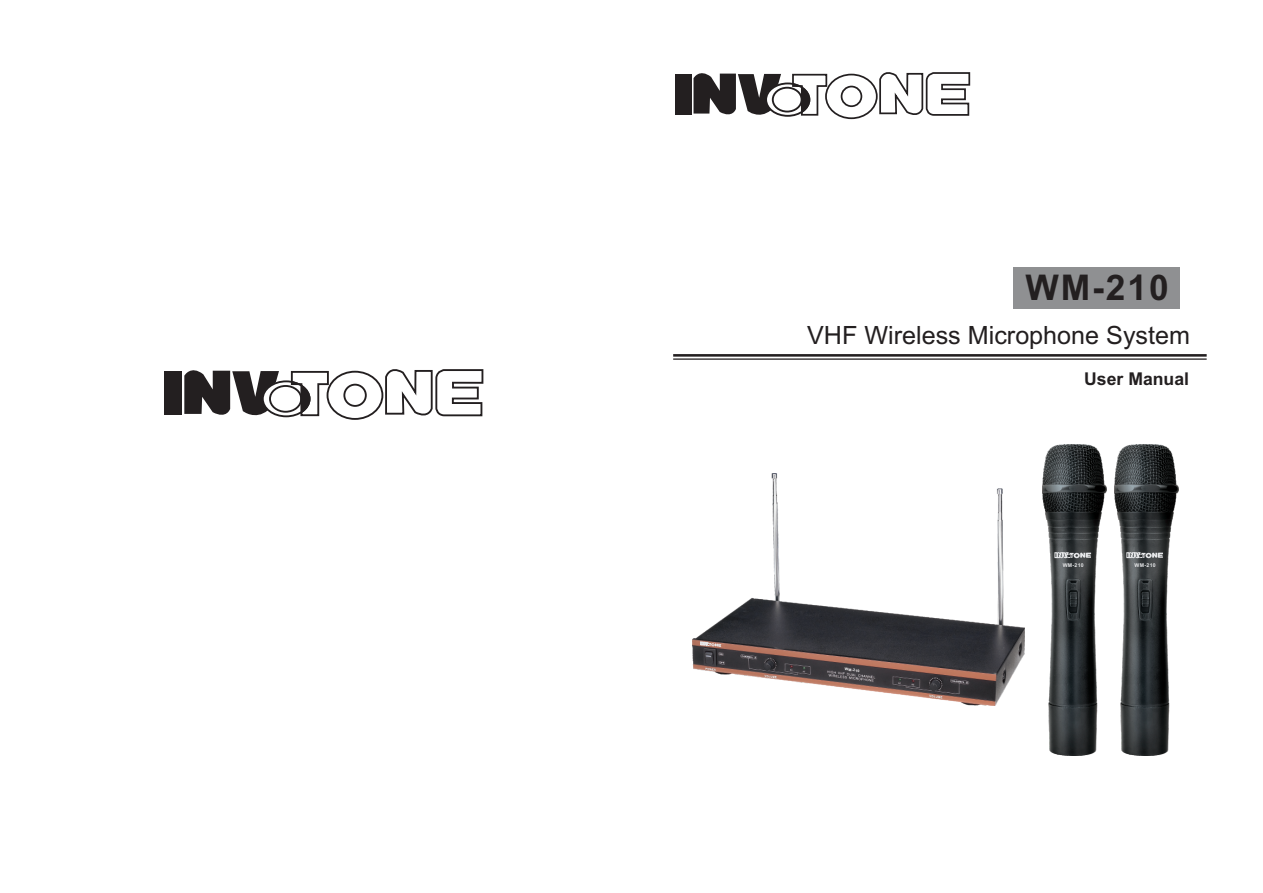
<style>
.page{position:relative;width:1263px;height:893px;background:#fff}
.page>*{position:absolute;margin:0;border:0;box-sizing:border-box;transform-origin:0 0}
.t1{font:700 35.4px "Arial";color:#231f20}
.t2{font:25.2px "Arial";color:#231f20}
.t3{font:700 17.7px "Arial";color:#231f20}
.t4{font:700 5.25px "Arial";letter-spacing:.055em;color:#e6e7e9}
.t5{font:700 3.6px "Arial";color:#fff}
</style>
<div class="page">
<hr style="left:673px;top:354px;width:534px;height:3px;background:#231f20">
<div style="left:1013px;top:267px;width:166px;height:42px;background:#8f9092"></div>
<hr style="left:673px;top:358px;width:534px;height:2px;background:#231f20">
<img style="left:1043px;top:444px;width:63px;height:311px">
<svg style="left:1055px;top:552px;width:36px;height:10px"></svg>
<img style="left:693px;top:473px;width:332px;height:232px">
<svg style="left:700px;top:642px;width:21px;height:5px"></svg>
<div style="left:165px;top:371px;width:17px;height:44px;background:#231f20"></div>
<svg style="left:184px;top:369px;width:300px;height:51px"></svg>
<img style="left:1114px;top:444px;width:64px;height:311px">
<svg style="left:1126px;top:552px;width:37px;height:10px"></svg>
<div style="left:675px;top:74px;width:17px;height:40px;background:#231f20"></div>
<svg style="left:693px;top:72px;width:278px;height:48px"></svg>
<h1 class="t1" style="left:1025px;top:275px;width:145px">WM-210</h1>
<p class="t2" style="left:807px;top:325px;width:385px">VHF Wireless Microphone System</p>
<p class="t3" style="left:1084px;top:373px;width:106px">User Manual</p>
<p class="t5" style="left:845px;top:668px;width:16px;rotate:6deg">WM-210</p>
<p class="t4" style="left:1063px;top:563px;width:23px">WM-210</p>
<p class="t4" style="left:1134px;top:563px;width:23px">WM-210</p>
</div>
